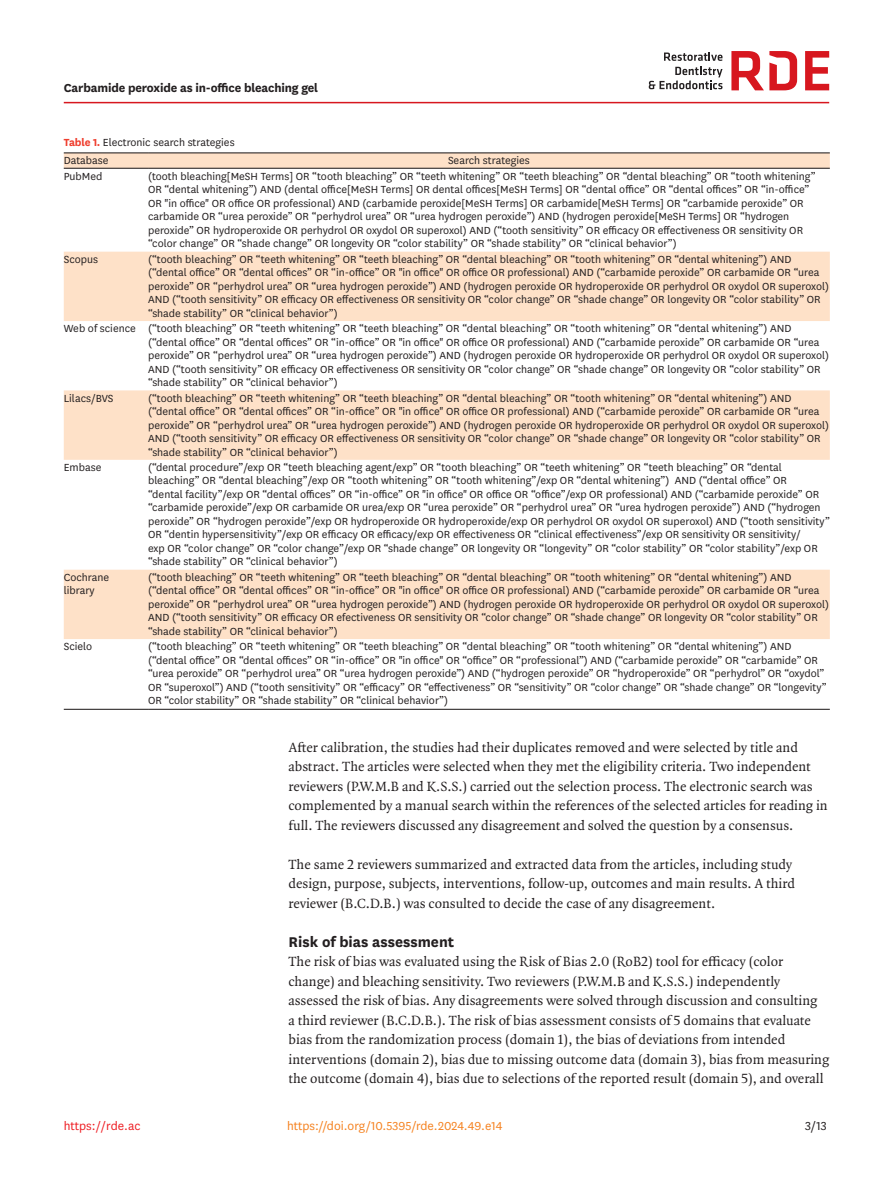
<style>
.page{position:relative;width:893px;height:1191px;background:#fff}
.page>*{position:absolute;margin:0;border:0;box-sizing:border-box;transform-origin:0 0}
.body_title2{font:700 16.5px "National";color:#231f20}
.body_p{font:14.25px/19.5px "Quadraat OT";color:#231f20}
.body_p_first{font:14.25px/19.5px "Quadraat OT";color:#231f20}
.t1{font:700 13.5px "National";letter-spacing:-.01em;color:#231f20}
.t2{font:13.5px "National";color:#f58220}
.t3{font:13.5px "National";color:#ee1d23}
.t4{font:13.5px "National";color:#231f20}
.t5{font:12px/13.5px "National";color:#231f20}
.s1{font-weight:700;color:#ef3e2e}
</style>
<div class="page">
<hr style="left:64px;top:102px;width:765px;height:1px;background:#d7171f">
<svg style="left:649px;top:52px;width:73px;height:37px"></svg>
<svg style="left:805px;top:51px;width:24px;height:39px"></svg>
<svg style="left:731px;top:51px;width:66px;height:39px"></svg>
<svg style="left:64px;top:153px;width:766px;height:486px"></svg>
<hr style="left:64px;top:152px;width:84px;height:1px;background:#231f20">
<hr style="left:148px;top:152px;width:682px;height:1px;background:#231f20">
<hr style="left:64px;top:168px;width:84px;height:1px;background:#231f20">
<hr style="left:148px;top:168px;width:682px;height:1px;background:#231f20">
<hr style="left:64px;top:709px;width:84px;height:1px;background:#231f20">
<hr style="left:148px;top:709px;width:682px;height:1px;background:#231f20">
<p class="t1" style="left:64px;top:78px;width:256px">Carbamide peroxide as in-office bleaching gel</p>
<p class="t5" style="left:64px;top:133px;width:172px;line-height:17.7px"><span class="s1">Table 1.</span> Electronic search strategies<br>Database</p>
<p class="t5" style="left:448px;top:153px;width:83px">Search strategies</p>
<p class="t5" style="left:64px;top:169px;width:40px">PubMed</p>
<p class="t5" style="left:148px;top:169px;width:669px">(tooth bleaching[MeSH Terms] OR “tooth bleaching” OR “teeth whitening” OR “teeth bleaching” OR “dental bleaching” OR “tooth whitening” OR “dental whitening”) AND (dental office[MeSH Terms] OR dental offices[MeSH Terms] OR “dental office” OR “dental offices” OR “in-office” OR "in office" OR office OR professional) AND (carbamide peroxide[MeSH Terms] OR carbamide[MeSH Terms] OR “carbamide peroxide” OR carbamide OR “urea peroxide” OR “perhydrol urea” OR “urea hydrogen peroxide”) AND (hydrogen peroxide[MeSH Terms] OR “hydrogen peroxide” OR hydroperoxide OR perhydrol OR oxydol OR superoxol) AND (“tooth sensitivity” OR efficacy OR effectiveness OR sensitivity OR “color change” OR “shade change” OR longevity OR “color stability” OR “shade stability” OR “clinical behavior”)</p>
<p class="t5" style="left:64px;top:252px;width:36px">Scopus</p>
<p class="t5" style="left:148px;top:252px;width:682px">(“tooth bleaching” OR “teeth whitening” OR “teeth bleaching” OR “dental bleaching” OR “tooth whitening” OR “dental whitening”) AND (“dental office” OR “dental offices” OR “in-office” OR "in office" OR office OR professional) AND (“carbamide peroxide” OR carbamide OR “urea peroxide” OR “perhydrol urea” OR “urea hydrogen peroxide”) AND (hydrogen peroxide OR hydroperoxide OR perhydrol OR oxydol OR superoxol)<br>AND (“tooth sensitivity” OR efficacy OR effectiveness OR sensitivity OR “color change” OR “shade change” OR longevity OR “color stability” OR “shade stability” OR “clinical behavior”)</p>
<p class="t5" style="left:148px;top:321px;width:682px;text-indent:-84px">Web of science (“tooth bleaching” OR “teeth whitening” OR “teeth bleaching” OR “dental bleaching” OR “tooth whitening” OR “dental whitening”) AND (“dental office” OR “dental offices” OR “in-office” OR "in office" OR office OR professional) AND (“carbamide peroxide” OR carbamide OR “urea peroxide” OR “perhydrol urea” OR “urea hydrogen peroxide”) AND (hydrogen peroxide OR hydroperoxide OR perhydrol OR oxydol OR superoxol)<br>AND (“tooth sensitivity” OR efficacy OR effectiveness OR sensitivity OR “color change” OR “shade change” OR longevity OR “color stability” OR “shade stability” OR “clinical behavior”)</p>
<p class="t5" style="left:64px;top:390px;width:51px">Lilacs/BVS</p>
<p class="t5" style="left:148px;top:390px;width:682px">(“tooth bleaching” OR “teeth whitening” OR “teeth bleaching” OR “dental bleaching” OR “tooth whitening” OR “dental whitening”) AND (“dental office” OR “dental offices” OR “in-office” OR "in office" OR office OR professional) AND (“carbamide peroxide” OR carbamide OR “urea peroxide” OR “perhydrol urea” OR “urea hydrogen peroxide”) AND (hydrogen peroxide OR hydroperoxide OR perhydrol OR oxydol OR superoxol)<br>AND (“tooth sensitivity” OR efficacy OR effectiveness OR sensitivity OR “color change” OR “shade change” OR longevity OR “color stability” OR “shade stability” OR “clinical behavior”)</p>
<p class="t5" style="left:64px;top:460px;width:39px">Embase</p>
<p class="t5" style="left:148px;top:460px;width:683px">(“dental procedure”/exp OR “teeth bleaching agent/exp” OR “tooth bleaching” OR “teeth whitening” OR “teeth bleaching” OR “dental bleaching” OR “dental bleaching”/exp OR “tooth whitening” OR “tooth whitening”/exp OR “dental whitening”) AND (“dental office” OR<br>“dental facility”/exp OR “dental offices” OR “in-office” OR "in office" OR office OR “office”/exp OR professional) AND (“carbamide peroxide” OR “carbamide peroxide”/exp OR carbamide OR urea/exp OR “urea peroxide” OR “perhydrol urea” OR “urea hydrogen peroxide”) AND (“hydrogen peroxide” OR “hydrogen peroxide”/exp OR hydroperoxide OR hydroperoxide/exp OR perhydrol OR oxydol OR superoxol) AND (“tooth sensitivity” OR “dentin hypersensitivity”/exp OR efficacy OR efficacy/exp OR effectiveness OR “clinical effectiveness”/exp OR sensitivity OR sensitivity/<br>exp OR “color change” OR “color change”/exp OR “shade change” OR longevity OR “longevity” OR “color stability” OR “color stability”/exp OR “shade stability” OR “clinical behavior”)</p>
<p class="t5" style="left:64px;top:570px;width:47px">Cochrane library</p>
<p class="t5" style="left:148px;top:570px;width:682px">(“tooth bleaching” OR “teeth whitening” OR “teeth bleaching” OR “dental bleaching” OR “tooth whitening” OR “dental whitening”) AND (“dental office” OR “dental offices” OR “in-office” OR "in office" OR office OR professional) AND (“carbamide peroxide” OR carbamide OR “urea peroxide” OR “perhydrol urea” OR “urea hydrogen peroxide”) AND (hydrogen peroxide OR hydroperoxide OR perhydrol OR oxydol OR superoxol)<br>AND (“tooth sensitivity” OR efficacy OR efectiveness OR sensitivity OR “color change” OR “shade change” OR longevity OR “color stability” OR “shade stability” OR “clinical behavior”)</p>
<p class="t5" style="left:64px;top:639px;width:30px">Scielo</p>
<p class="t5" style="left:148px;top:639px;width:680px">(“tooth bleaching” OR “teeth whitening” OR “teeth bleaching” OR “dental bleaching” OR “tooth whitening” OR “dental whitening”) AND (“dental office” OR “dental offices” OR “in-office” OR "in office" OR “office” OR “professional”) AND (“carbamide peroxide” OR “carbamide” OR “urea peroxide” OR “perhydrol urea” OR “urea hydrogen peroxide”) AND (“hydrogen peroxide” OR “hydroperoxide” OR “perhydrol” OR “oxydol” OR “superoxol”) AND (“tooth sensitivity” OR “efficacy” OR “effectiveness” OR “sensitivity” OR “color change” OR “shade change” OR “longevity” OR “color stability” OR “shade stability” OR “clinical behavior”)</p>
<p class="body_p" style="left:289px;top:737px;width:541px">After calibration, the studies had their duplicates removed and were selected by title and abstract. The articles were selected when they met the eligibility criteria. Two independent reviewers (P.W.M.B and K.S.S.) carried out the selection process. The electronic search was complemented by a manual search within the references of the selected articles for reading in full. The reviewers discussed any disagreement and solved the question by a consensus.</p>
<p class="body_p" style="left:289px;top:854px;width:508px">The same 2 reviewers summarized and extracted data from the articles, including study design, purpose, subjects, interventions, follow-up, outcomes and main results. A third reviewer (B.C.D.B.) was consulted to decide the case of any disagreement.</p>
<p class="body_title2" style="left:289px;top:930px;width:167px">Risk of bias assessment</p>
<p class="body_p_first" style="left:289px;top:952px;width:542px">The risk of bias was evaluated using the Risk of Bias 2.0 (RoB2) tool for efficacy (color change) and bleaching sensitivity. Two reviewers (P.W.M.B and K.S.S.) independently assessed the risk of bias. Any disagreements were solved through discussion and consulting<br>a third reviewer (B.C.D.B.). The risk of bias assessment consists of 5 domains that evaluate bias from the randomization process (domain 1), the bias of deviations from intended interventions (domain 2), bias due to missing outcome data (domain 3), bias from measuring the outcome (domain 4), bias due to selections of the reported result (domain 5), and overall</p>
<p class="t4" style="left:805px;top:1116px;width:23px">3/13</p>
<p class="t3" style="left:64px;top:1116px;width:78px">https://rde.ac</p>
<p class="t2" style="left:287px;top:1116px;width:217px">https://doi.org/10.5395/rde.2024.49.e14</p>
</div>
